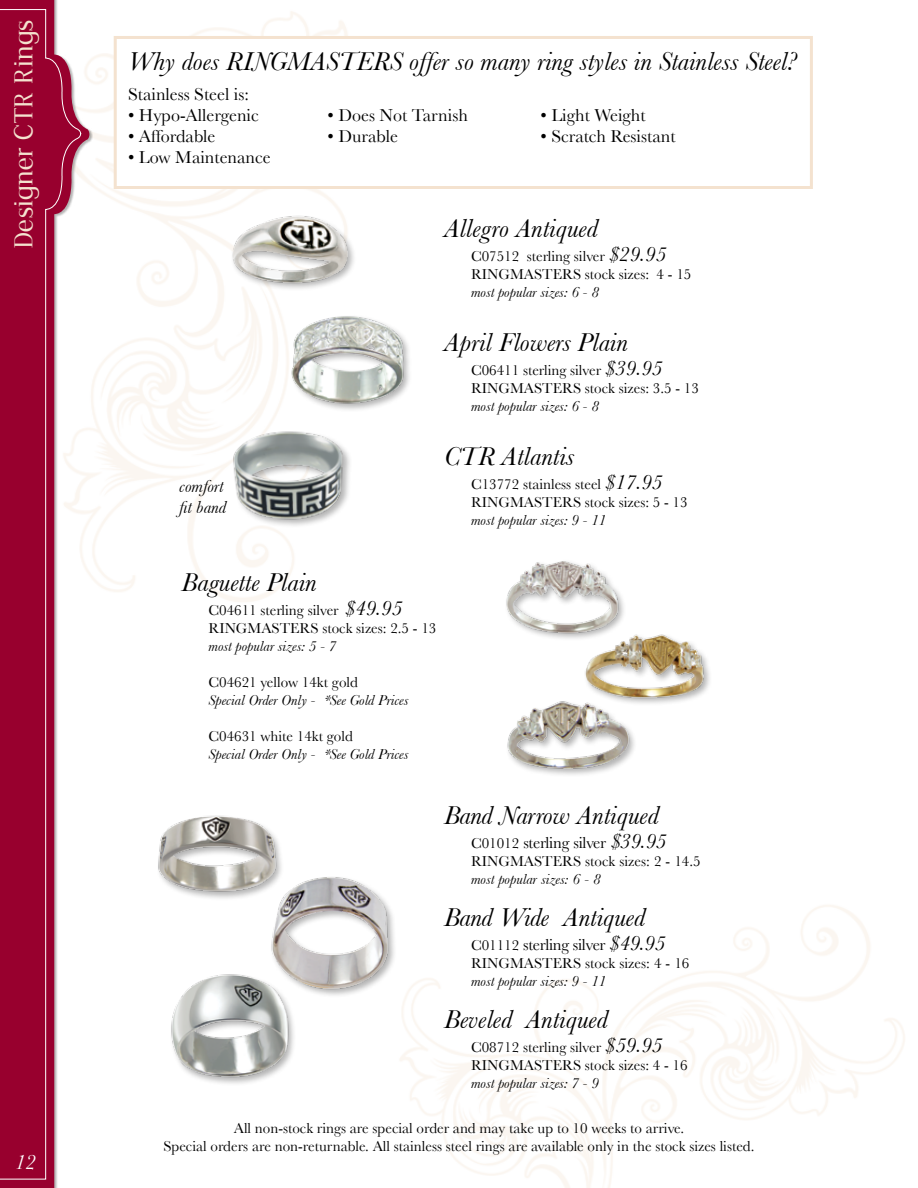
<style>
.page{position:relative;width:918px;height:1188px;background:#fff}
.page>*{position:absolute;margin:0;border:0;box-sizing:border-box;transform-origin:0 0}
.t1{font:33px "Duality";color:#f4e2cf}
.t2{font:italic 27px "Baskerville";color:#000}
.t3{font:italic 21px "Baskerville";color:#fff}
.t4{font:18px "Baskerville";color:#000}
.t5{font:italic 18px/21px "Baskerville";color:#000}
.t6{font:16.5px "Baskerville";letter-spacing:-.015em;color:#000}
.t7{font:15px/18px "Baskerville";color:#000}
.t8{font:italic 15px/18px "Baskerville";color:#000}
.s1{font-style:italic;font-size:21px}
.s2{font-style:normal}
.s3{font-family:"Edwardian Script ITC";font-style:normal;font-size:24px}
.s4{font-size:15px}
</style>
<div class="page">
<div style="left:231px;top:214px;width:126px;height:78px;background:#000;opacity:.3"></div>
<img style="left:231px;top:213px;width:118px;height:74px">
<img style="left:158px;top:815px;width:125px;height:85px">
<img style="left:261px;top:874px;width:135px;height:123px">
<img style="left:171px;top:966px;width:127px;height:119px">
<img style="left:506px;top:561px;width:202px;height:214px">
<img style="left:228px;top:412px;width:122px;height:122px">
<img style="left:287px;top:316px;width:123px;height:93px">
<svg style="left:0;top:0;width:89px;height:1188px"></svg>
<svg style="left:0;top:9px;width:81px;height:1171px"></svg>
<div style="left:114px;top:36px;width:699px;height:153px;background:#fff;border:3px solid #f4e2cf"></div>
<h1 class="t1" style="left:8px;top:249px;width:231px;rotate:-90deg">Designer CTR Rings</h1>
<h3 class="t3" style="left:15px;top:1149px;width:22px">12</h3>
<h2 class="t2" style="left:128px;top:45px;width:670px">Why does RINGMASTERS offer so many ring styles in Stainless Steel?</h2>
<p class="t4" style="left:128px;top:84px;width:122px">Stainless Steel is:</p>
<p class="t4" style="left:128px;top:105px;width:132px">• Hypo-Allergenic</p>
<p class="t4" style="left:328px;top:105px;width:142px">• Does Not Tarnish</p>
<p class="t4" style="left:541px;top:105px;width:107px">• Light Weight</p>
<p class="t4" style="left:128px;top:126px;width:89px">• Affordable</p>
<p class="t4" style="left:328px;top:126px;width:72px">• Durable</p>
<p class="t4" style="left:541px;top:126px;width:137px">• Scratch Resistant</p>
<p class="t4" style="left:128px;top:147px;width:144px">• Low Maintenance</p>
<p class="t5" style="left:179px;top:476px;width:49px">comfort fit band</p>
<h2 class="t2" style="left:444px;top:212px;width:155px">Allegro Antiqued</h2>
<p class="t7" style="left:471px;top:247px;width:222px">C07512 sterling silver <span class="s1">$29.95<br></span>RINGMASTERS stock sizes: 4 - 15</p>
<p class="t8" style="left:471px;top:283px;width:129px">most popular sizes: 6 - 8</p>
<h2 class="t2" style="left:444px;top:326px;width:185px">April Flowers Plain</h2>
<p class="t7" style="left:471px;top:361px;width:229px">C06411 sterling silver <span class="s1">$39.95<br></span>RINGMASTERS stock sizes: 3.5 - 13</p>
<p class="t8" style="left:471px;top:397px;width:129px">most popular sizes: 6 - 8</p>
<h2 class="t2" style="left:444px;top:440px;width:132px">CTR Atlantis</h2>
<p class="t7" style="left:471px;top:475px;width:218px">C13772 stainless steel <span class="s1">$17.95<br></span>RINGMASTERS stock sizes: 5 - 13</p>
<p class="t8" style="left:471px;top:511px;width:137px">most popular sizes: 9 - 11</p>
<h2 class="t2" style="left:182px;top:567px;width:137px">Baguette Plain</h2>
<p class="t7" style="left:208px;top:601px;width:229px">C04611 sterling silver <span class="s1">$49.95<br></span>RINGMASTERS stock sizes: 2.5 - 13</p>
<p class="t8" style="left:208px;top:637px;width:129px">most popular sizes: 5 - 7</p>
<p class="t8" style="left:208px;top:673px;width:201px"><span class="s2">C04621 yellow 14kt gold<br></span>Special Order Only - <span class="s3">*</span> See Gold Prices</p>
<p class="t8" style="left:208px;top:727px;width:201px"><span class="s2">C04631 white 14kt gold<br></span>Special Order Only - <span class="s3">*</span> See Gold Prices</p>
<h2 class="t2" style="left:444px;top:799px;width:216px">Band Narrow Antiqued</h2>
<p class="t6" style="left:471px;top:833px;width:197px"><span class="s4">C01012</span> sterling silver <span class="s1">$39.95</span></p>
<p class="t7" style="left:471px;top:852px;width:231px">RINGMASTERS stock sizes: 2 - 14.5</p>
<p class="t8" style="left:471px;top:870px;width:131px">most popular sizes: 6 - 8</p>
<h2 class="t2" style="left:444px;top:901px;width:203px">Band Wide Antiqued</h2>
<p class="t6" style="left:471px;top:935px;width:196px"><span class="s4">C01112</span> sterling silver <span class="s1">$49.95</span></p>
<p class="t7" style="left:471px;top:954px;width:220px">RINGMASTERS stock sizes: 4 - 16</p>
<p class="t8" style="left:471px;top:972px;width:137px">most popular sizes: 9 - 11</p>
<h2 class="t2" style="left:444px;top:1003px;width:165px">Beveled Antiqued</h2>
<p class="t7" style="left:471px;top:1038px;width:218px">C08712 sterling silver <span class="s1">$59.95<br></span>RINGMASTERS stock sizes: 4 - 16</p>
<p class="t8" style="left:471px;top:1074px;width:129px">most popular sizes: 7 - 9</p>
<p class="t7" style="left:163px;top:1119px;width:593px;text-align:center">All non-stock rings are special order and may take up to 10 weeks to arrive.<br>Special orders are non-returnable. All stainless steel rings are available only in the stock sizes listed.</p>
</div>
